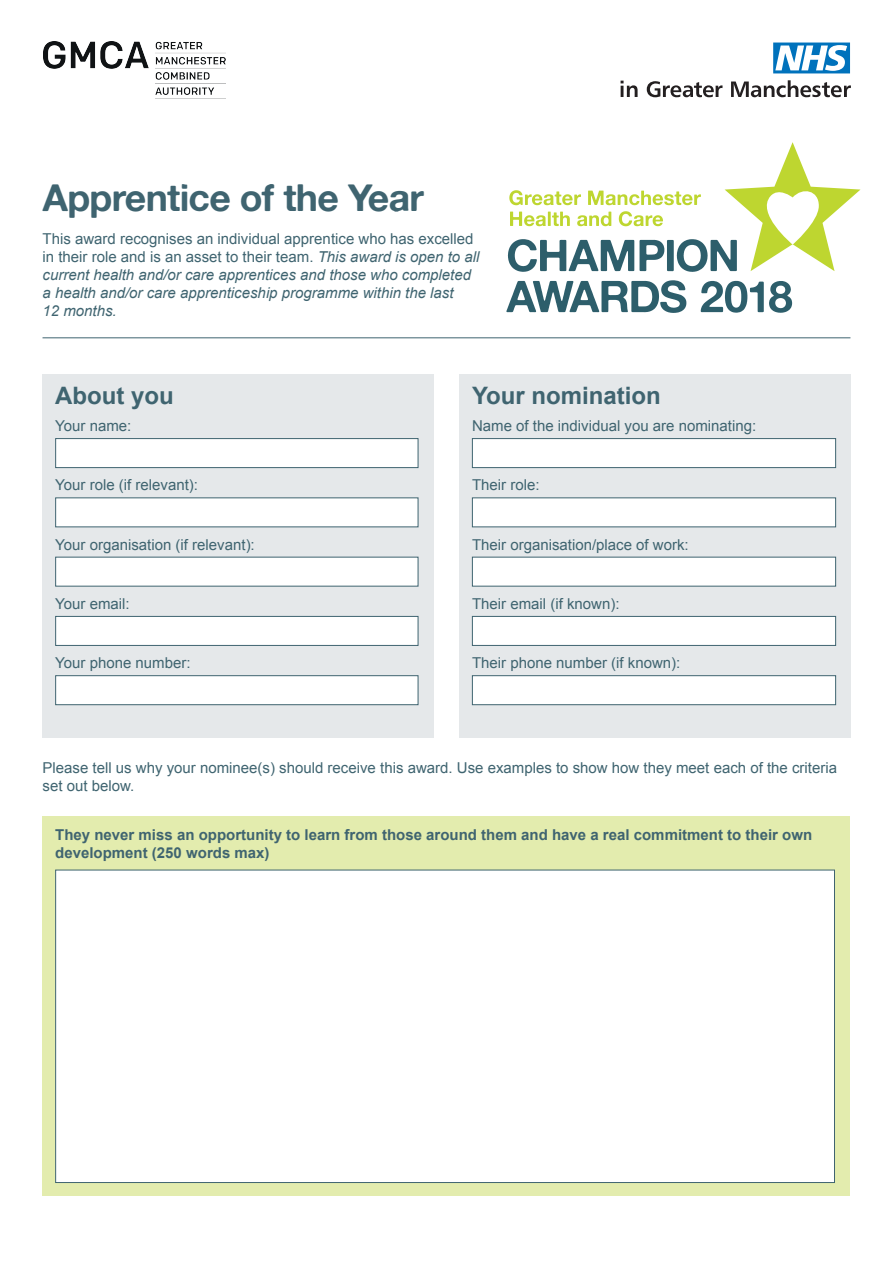
<style>
.page{position:relative;width:893px;height:1263px;background:#fff}
.page>*{position:absolute;margin:0;border:0;box-sizing:border-box;transform-origin:0 0}
.t1{font:37.5px "Alte Haas Grotesk Bold";letter-spacing:-.02em;color:#3f6470}
.t2{font:700 24px "Arial";color:#3f6470}
.t3{font:15px/18px "Arial";color:#3f6470}
.t4{font:italic 15px/18px "Arial";color:#3f6470}
.t5{font:700 15px/18px "Arial";color:#3f6470}
.s1{font-style:normal}
</style>
<div class="page">
<div style="left:43px;top:374px;width:391px;height:363px;background:#e5e8ea"></div>
<div style="left:55px;top:438px;width:363px;height:30px;background:#fff;border:1px solid #3f6470"></div>
<div style="left:55px;top:497px;width:363px;height:30px;background:#fff"></div>
<div style="left:55px;top:557px;width:363px;height:29px;background:#fff"></div>
<div style="left:55px;top:616px;width:363px;height:30px;background:#fff;border:1px solid #3f6470"></div>
<div style="left:55px;top:675px;width:363px;height:30px;background:#fff;border:1px solid #3f6470"></div>
<div style="left:459px;top:374px;width:391px;height:363px;background:#e5e8ea"></div>
<div style="left:472px;top:438px;width:364px;height:30px;background:#fff;border:1px solid #3f6470"></div>
<div style="left:472px;top:497px;width:364px;height:30px;background:#fff"></div>
<div style="left:472px;top:557px;width:364px;height:29px;background:#fff"></div>
<div style="left:472px;top:616px;width:364px;height:30px;background:#fff;border:1px solid #3f6470"></div>
<div style="left:472px;top:675px;width:364px;height:30px;background:#fff;border:1px solid #3f6470"></div>
<hr style="left:43px;top:337px;width:807px;height:1px;background:#3f6470">
<div style="left:43px;top:816px;width:807px;height:380px;background:#e3ecae"></div>
<div style="left:55px;top:870px;width:780px;height:313px;background:#fff;border:1px solid #3f6470"></div>
<img style="left:43px;top:42px;width:183px;height:57px">
<svg style="left:773px;top:43px;width:77px;height:30px"></svg>
<svg style="left:621px;top:81px;width:17px;height:16px"></svg>
<svg style="left:647px;top:81px;width:76px;height:16px"></svg>
<svg style="left:731px;top:80px;width:120px;height:17px"></svg>
<svg style="left:506px;top:280px;width:180px;height:33px"></svg>
<svg style="left:701px;top:281px;width:91px;height:32px"></svg>
<svg style="left:508px;top:142px;width:352px;height:130px"></svg>
<h1 class="t1" style="left:43px;top:174px;width:383px">Apprentice of the Year</h1>
<p class="t4" style="left:43px;top:230px;width:438px"><span class="s1">This award recognises an individual apprentice who has excelled in their role and is an asset to their team.</span> This award is open to all current health and/or care apprentices and those who completed a health and/or care apprenticeship programme within the last<br>12 months.</p>
<h2 class="t2" style="left:55px;top:380px;width:120px">About you</h2>
<p class="t3" style="left:55px;top:417px;width:78px">Your name:</p>
<h2 class="t2" style="left:472px;top:380px;width:190px">Your nomination</h2>
<p class="t3" style="left:472px;top:417px;width:286px">Name of the individual you are nominating:</p>
<p class="t3" style="left:55px;top:476px;width:144px">Your role (if relevant):</p>
<p class="t3" style="left:472px;top:476px;width:69px">Their role:</p>
<p class="t3" style="left:55px;top:535px;width:201px">Your organisation (if relevant):</p>
<p class="t3" style="left:472px;top:535px;width:218px">Their organisation/place of work:</p>
<p class="t3" style="left:55px;top:595px;width:76px">Your email:</p>
<p class="t3" style="left:472px;top:595px;width:149px">Their email (if known):</p>
<p class="t3" style="left:55px;top:654px;width:137px">Your phone number:</p>
<p class="t3" style="left:472px;top:654px;width:210px">Their phone number (if known):</p>
<p class="t3" style="left:43px;top:759px;width:796px">Please tell us why your nominee(s) should receive this award. Use examples to show how they meet each of the criteria set out below.</p>
<p class="t5" style="left:55px;top:826px;width:758px">They never miss an opportunity to learn from those around them and have a real commitment to their own development (250 words max)</p>
</div>
